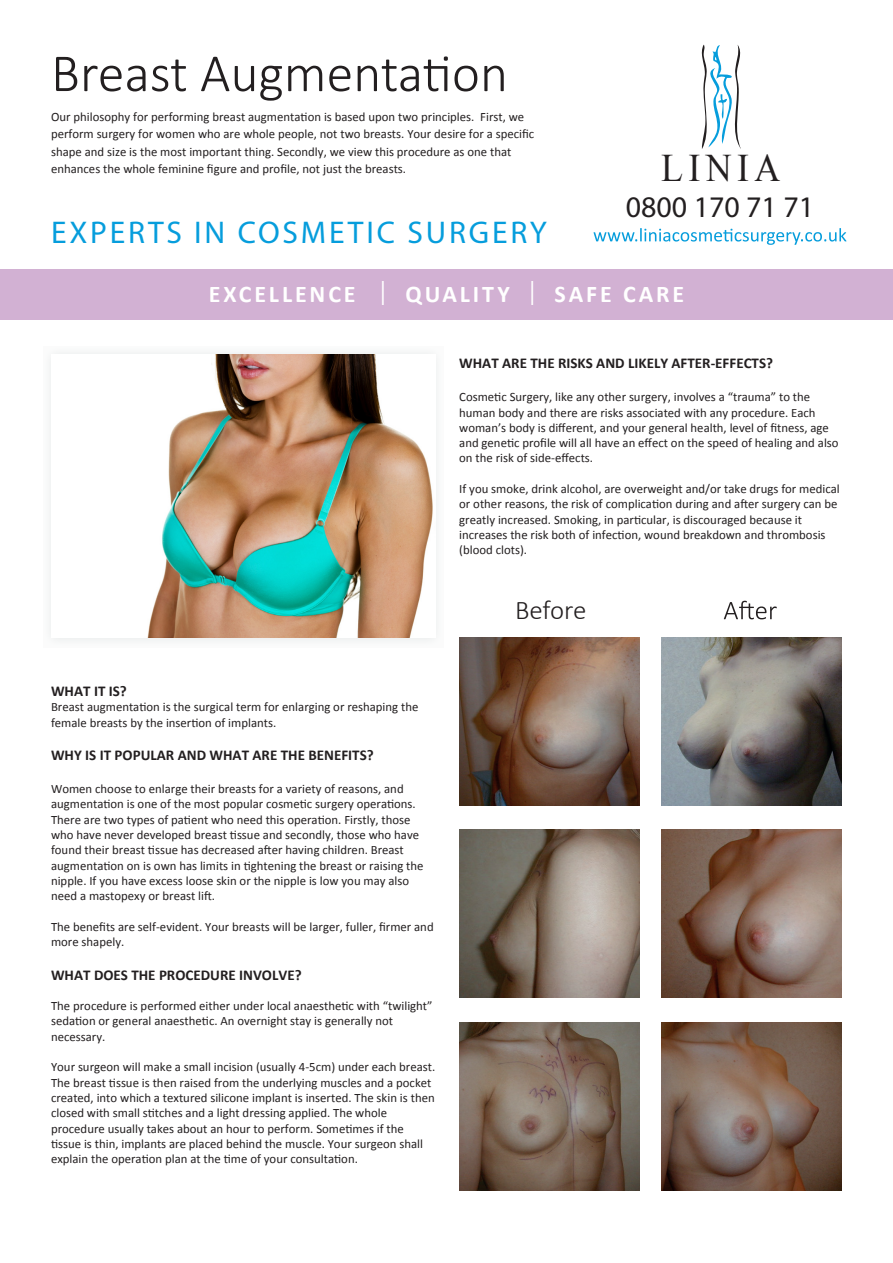
<style>
.page{position:relative;width:893px;height:1263px;background:#fff}
.page>*{position:absolute;margin:0;border:0;box-sizing:border-box;transform-origin:0 0}
.t1{font:39px "Times New Roman";letter-spacing:.15em;color:#231f20;scale:.92 1}
.t2{font:31.5px "Myriad Pro";letter-spacing:.09em;color:#069ddc}
.t3{font:30px "Myriad Pro";color:#231f20}
.t4{font:300 27px "Calibri";letter-spacing:-.01em;color:#231f20}
.t5{font:700 24px "Calibri";letter-spacing:.12em;color:#fff}
.t6{font:700 15px "Calibri";color:#231f20}
.t7{font:12.75px/15.3px "Calibri";color:#231f20}
.s1{font-family:"Myriad Pro";font-weight:400}
</style>
<div class="page">
<div style="left:0;top:269px;width:893px;height:50px;background:#d2b1d3"></div>
<svg style="left:56px;top:56px;width:448px;height:45px"></svg>
<img style="left:459px;top:637px;width:181px;height:168px">
<img style="left:661px;top:637px;width:181px;height:168px">
<img style="left:459px;top:829px;width:181px;height:168px">
<img style="left:661px;top:829px;width:181px;height:168px">
<img style="left:459px;top:1023px;width:181px;height:168px">
<img style="left:661px;top:1023px;width:181px;height:168px">
<svg style="left:724px;top:601px;width:53px;height:18px"></svg>
<svg style="left:701px;top:45px;width:40px;height:104px"></svg>
<svg style="left:594px;top:228px;width:252px;height:17px"></svg>
<img style="left:147px;top:354px;width:286px;height:284px">
<p class="t7" style="left:51px;top:108px;width:485px;line-height:17.2px">Our philosophy for performing breast augmentation is based upon two principles. First, we perform surgery for women who are whole people, not two breasts. Your desire for a specific shape and size is the most important thing. Secondly, we view this procedure as one that enhances the whole feminine figure and profile, not just the breasts.</p>
<h2 class="t2" style="left:51px;top:213px;width:497px">EXPERTS IN COSMETIC SURGERY</h2>
<h1 class="t1" style="left:661px;top:142px;width:131px">LINIA</h1>
<h3 class="t3" style="left:626px;top:189px;width:190px">0800 170 71 71</h3>
<h3 class="t5" style="left:209px;top:279px;width:477px">EXCELLENCE <span class="s1">|</span> QUALITY <span class="s1">|</span> SAFE CARE</h3>
<p class="t6" style="left:459px;top:353px;width:315px">WHAT ARE THE RISKS AND LIKELY AFTER-EFFECTS?</p>
<p class="t7" style="left:459px;top:389px;width:381px">Cosmetic Surgery, like any other surgery, involves a “trauma” to the human body and there are risks associated with any procedure. Each woman’s body is different, and your general health, level of fitness, age and genetic profile will all have an effect on the speed of healing and also on the risk of side-effects.</p>
<p class="t7" style="left:459px;top:481px;width:382px">If you smoke, drink alcohol, are overweight and/or take drugs for medical or other reasons, the risk of complication during and after surgery can be greatly increased. Smoking, in particular, is discouraged because it increases the risk both of infection, wound breakdown and thrombosis (blood clots).</p>
<p class="t6" style="left:51px;top:681px;width:77px">WHAT IT IS?</p>
<p class="t7" style="left:51px;top:699px;width:369px">Breast augmentation is the surgical term for enlarging or reshaping the female breasts by the insertion of implants.</p>
<p class="t6" style="left:51px;top:745px;width:324px">WHY IS IT POPULAR AND WHAT ARE THE BENEFITS?</p>
<p class="t7" style="left:51px;top:781px;width:374px">Women choose to enlarge their breasts for a variety of reasons, and augmentation is one of the most popular cosmetic surgery operations.<br>There are two types of patient who need this operation. Firstly, those who have never developed breast tissue and secondly, those who have found their breast tissue has decreased after having children. Breast augmentation on is own has limits in tightening the breast or raising the nipple. If you have excess loose skin or the nipple is low you may also need a mastopexy or breast lift.</p>
<p class="t7" style="left:51px;top:919px;width:384px">The benefits are self-evident. Your breasts will be larger, fuller, firmer and more shapely.</p>
<p class="t6" style="left:51px;top:965px;width:252px">WHAT DOES THE PROCEDURE INVOLVE?</p>
<p class="t7" style="left:51px;top:998px;width:383px">The procedure is performed either under local anaesthetic with “twilight” sedation or general anaesthetic. An overnight stay is generally not necessary.</p>
<p class="t7" style="left:51px;top:1059px;width:386px">Your surgeon will make a small incision (usually 4-5cm) under each breast.<br>The breast tissue is then raised from the underlying muscles and a pocket created, into which a textured silicone implant is inserted. The skin is then closed with small stitches and a light dressing applied. The whole procedure usually takes about an hour to perform. Sometimes if the tissue is thin, implants are placed behind the muscle. Your surgeon shall explain the operation plan at the time of your consultation.</p>
<h3 class="t4" style="left:515px;top:593px;width:73px">Before</h3>
</div>
